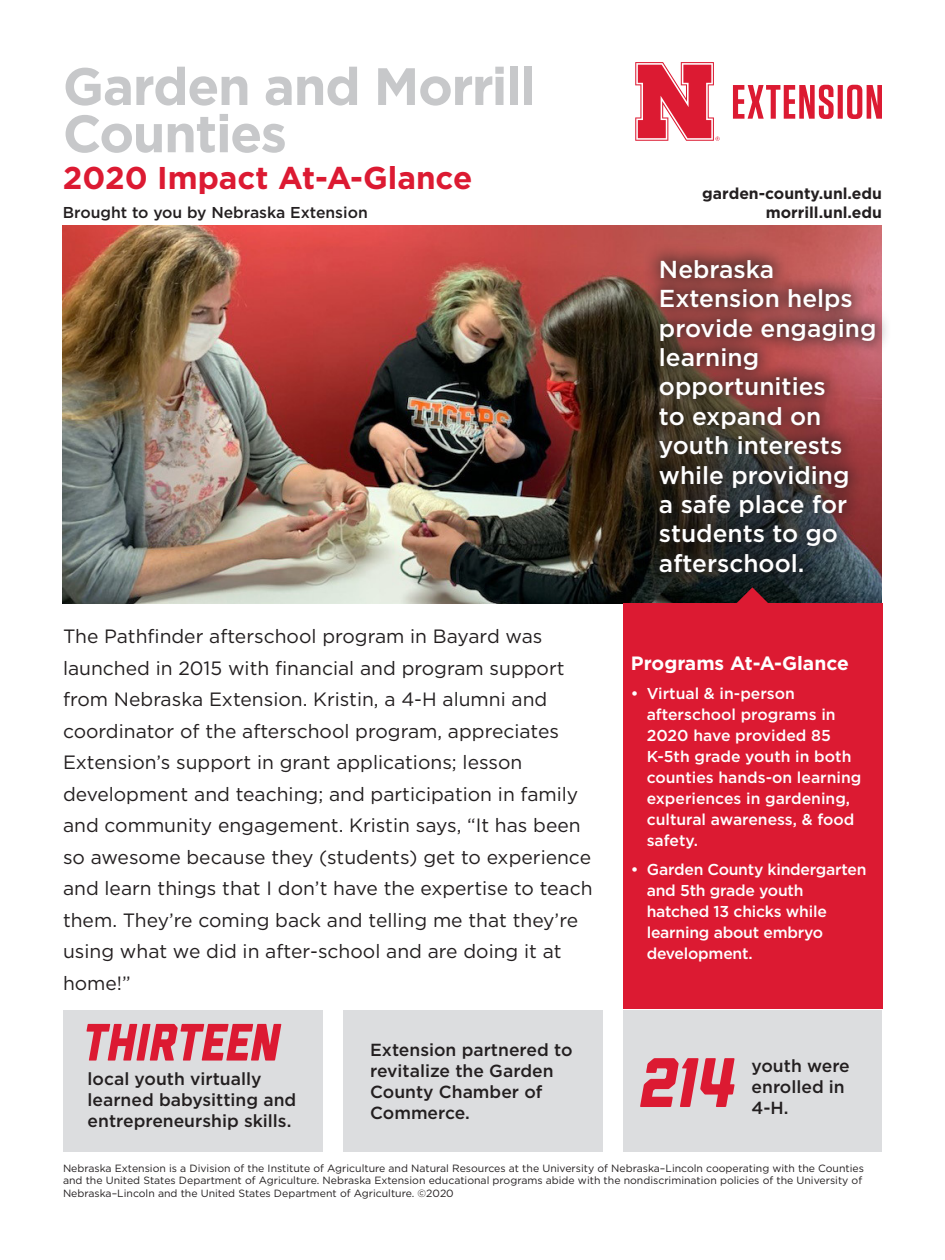
<style>
.page{position:relative;width:945px;height:1260px;background:#fff}
.page>*{position:absolute;margin:0;border:0;box-sizing:border-box;transform-origin:0 0}
.t1{font:italic 800 70px "Liberator";color:#dc1a32}
.t2{font:700 52.5px/47.2px "Gotham";letter-spacing:-.03em;color:#c7c8ca}
.t3{font:italic 800 52.5px "Liberator";color:#dc1a32}
.t4{font:700 31.5px "Gotham";color:#dc1a32}
.t5{font:500 24.5px/29.4px "Gotham";color:#fff}
.t6{font:19.25px/31.5px "Gotham";color:#231f20}
.t7{font:700 19.25px "Gotham";color:#fff}
.t8{font:500 17.5px/21px "Gotham";color:#231f20}
.t9{font:500 15.75px/21px "Gotham";letter-spacing:-.005em;color:#fff}
.t10{font:700 15.75px "Gotham";color:#231f20}
.t11{font:500 15.75px "Gotham";color:#231f20}
.t12{font:10.5px/12.6px "Gotham";color:#231f20}
</style>
<div class="page">
<img style="left:63px;top:226px;width:819px;height:378px">
<div style="left:343px;top:1010px;width:259px;height:142px;background:#dcdddf"></div>
<div style="left:623px;top:1010px;width:259px;height:142px;background:#dcdddf"></div>
<svg style="left:733px;top:85px;width:149px;height:34px"></svg>
<svg style="left:635px;top:62px;width:85px;height:79px"></svg>
<div style="left:623px;top:604px;width:259px;height:405px;background:#dc1a32"></div>
<div style="left:643px;top:242px;width:249px;height:347px;background:#231f20;opacity:.75"></div>
<svg style="left:736px;top:587px;width:33px;height:17px"></svg>
<div style="left:63px;top:1010px;width:259px;height:142px;background:#dcdddf"></div>
<p class="t2" style="left:63px;top:62px;width:475px">Garden and Morrill<br>Counties</p>
<p class="t4" style="left:63px;top:157px;width:411px">2020 Impact At-A-Glance</p>
<p class="t11" style="left:63px;top:202px;width:307px">Brought to you by Nebraska Extension</p>
<p class="t6" style="left:63px;top:620px;width:531px">The Pathfinder afterschool program in Bayard was launched in 2015 with financial and program support from Nebraska Extension. Kristin, a 4-H alumni and coordinator of the afterschool program, appreciates Extension’s support in grant applications; lesson development and teaching; and participation in family and community engagement. Kristin says, “It has been so awesome because they (students) get to experience and learn things that I don’t have the expertise to teach them. They’re coming back and telling me that they’re using what we did in after-school and are doing it at home!”</p>
<p class="t3" style="left:83px;top:1014px;width:199px">THIRTEEN</p>
<p class="t8" style="left:88px;top:1068px;width:210px">local youth virtually learned babysitting and entrepreneurship skills.</p>
<p class="t8" style="left:370px;top:1040px;width:204px">Extension partnered to revitalize the Garden<br>County Chamber of<br>Commerce.</p>
<p class="t10" style="left:702px;top:183px;width:181px">garden-county.unl.edu</p>
<p class="t10" style="left:766px;top:202px;width:118px">morrill.unl.edu</p>
<p class="t5" style="left:659px;top:254px;width:219px">Nebraska<br>Extension helps provide engaging learning opportunities<br>to expand on youth interests while providing<br>a safe place for students to go afterschool.</p>
<p class="t7" style="left:631px;top:650px;width:219px">Programs At-A-Glance</p>
<p class="t9" style="left:647px;top:682px;width:216px;text-indent:-16px">• Virtual &amp; in-person afterschool programs in<br>2020 have provided 85<br>K-5th grade youth in both counties hands-on learning experiences in gardening, cultural awareness, &amp; food safety.</p>
<p class="t9" style="left:647px;top:858px;width:221px;text-indent:-16px">• Garden County kindergarten and 5th grade youth hatched 13 chicks while learning about embryo development.</p>
<p class="t1" style="left:639px;top:1045px;width:97px">214</p>
<p class="t8" style="left:752px;top:1055px;width:100px">youth were enrolled in<br>4-H.</p>
<p class="t12" style="left:63px;top:1161px;width:803px">Nebraska Extension is a Division of the Institute of Agriculture and Natural Resources at the University of Nebraska–Lincoln cooperating with the Counties and the United States Department of Agriculture. Nebraska Extension educational programs abide with the nondiscrimination policies of the University of<br>Nebraska–Lincoln and the United States Department of Agriculture. ©2020</p>
</div>
